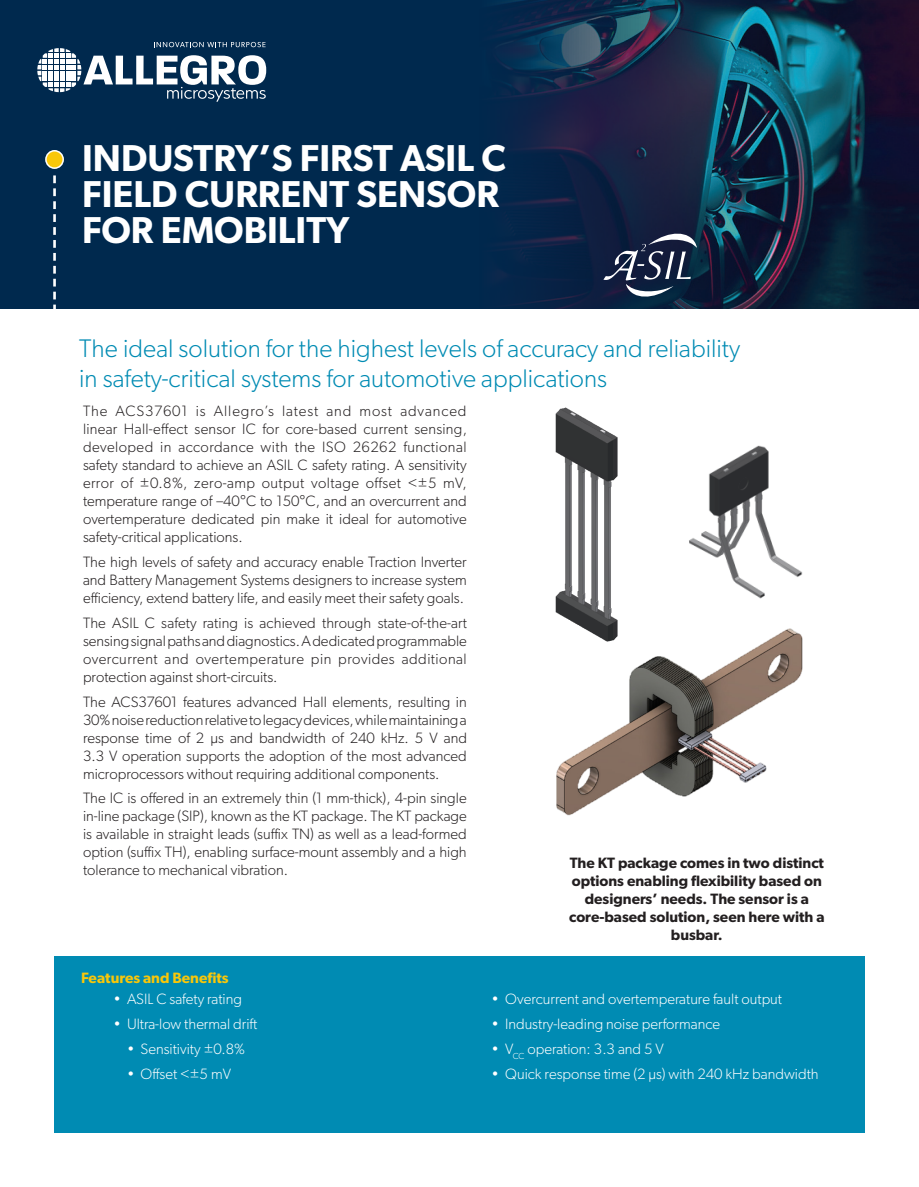
<style>
.page{position:relative;width:919px;height:1187px;background:#fff}
.page>*{position:absolute;margin:0;border:0;box-sizing:border-box;transform-origin:0 0}
.t1{font:600 37.5px "Gibson";color:#fff}
.t2{font:300 25.5px "Gibson";color:#008bb3}
.Body_Copy{font:300 15px/18px "Gibson";color:#231f20;text-align:justify}
.t3{font:300 15px "Gibson";color:#fff}
.Body_Copy-2{font:600 15px/18px "Gibson";color:#231f20;text-align:center}
.t4{font:600 15px "Gibson";color:#f9c709}
</style>
<div class="page">
<div style="left:55px;top:956px;width:809px;height:176px;background:#008bb3"></div>
<img style="left:555px;top:407px;width:63px;height:219px">
<img style="left:689px;top:445px;width:114px;height:154px">
<div style="left:0;top:0;width:918px;height:308px;background:#00294e"></div>
<div style="left:46px;top:151px;width:17px;height:17px;background:#f9c709;border-radius:50%"></div>
<div style="left:45px;top:150px;width:19px;height:19px;border:2px solid #fff;border-radius:50%"></div>
<svg style="left:53px;top:175px;width:3px;height:134px"></svg>
<svg style="left:37px;top:42px;width:229px;height:60px"></svg>
<img style="left:495px;top:0;width:423px;height:308px">
<svg style="left:603px;top:234px;width:93px;height:62px"></svg>
<img style="left:556px;top:626px;width:247px;height:189px">
<p class="t1" style="left:82px;top:135px;width:425px">INDUSTRY’S FIRST ASIL C</p>
<p class="t1" style="left:82px;top:171px;width:418px">FIELD CURRENT SENSOR</p>
<p class="t1" style="left:82px;top:207px;width:269px">FOR EMOBILITY</p>
<p class="t2" style="left:79px;top:332px;width:662px">The ideal solution for the highest levels of accuracy and reliability</p>
<p class="t2" style="left:79px;top:363px;width:529px">in safety-critical systems for automotive applications</p>
<p class="Body_Copy" style="left:83px;top:402px;width:385px">The ACS37601 is Allegro’s latest and most advanced linear Hall-effect sensor IC for core-based current sensing, developed in accordance with the ISO 26262 functional safety standard to achieve an ASIL C safety rating. A sensitivity error of ±0.8%, zero-amp output voltage offset &lt;±5 mV, temperature range of –40°C to 150°C, and an overcurrent and overtemperature dedicated pin make it ideal for automotive safety-critical applications.</p>
<p class="Body_Copy" style="left:83px;top:552px;width:385px">The high levels of safety and accuracy enable Traction Inverter and Battery Management Systems designers to increase system efficiency, extend battery life, and easily meet their safety goals.</p>
<p class="Body_Copy" style="left:83px;top:613px;width:385px">The ASIL C safety rating is achieved through state-of-the-art sensing signal paths and diagnostics. A dedicated programmable overcurrent and overtemperature pin provides additional protection against short-circuits.</p>
<p class="Body_Copy" style="left:83px;top:692px;width:385px">The ACS37601 features advanced Hall elements, resulting in 30% noise reduction relative to legacy devices, while maintaining a response time of 2 μs and bandwidth of 240 kHz. 5 V and 3.3 V operation supports the adoption of the most advanced microprocessors without requiring additional components.</p>
<p class="Body_Copy" style="left:83px;top:789px;width:385px">The IC is offered in an extremely thin (1 mm-thick), 4-pin single in-line package (SIP), known as the KT package. The KT package is available in straight leads (suffix TN) as well as a lead-formed option (suffix TH), enabling surface-mount assembly and a high tolerance to mechanical vibration.</p>
<p class="t4" style="left:81px;top:968px;width:149px">Features and Benefits</p>
<p class="t3" style="left:113px;top:990px;width:130px">• ASIL C safety rating</p>
<p class="t3" style="left:113px;top:1014px;width:145px">• Ultra-low thermal drift</p>
<p class="t3" style="left:127px;top:1039px;width:119px">• Sensitivity ±0.8%</p>
<p class="t3" style="left:127px;top:1064px;width:105px">• Offset &lt;±5 mV</p>
<p class="Body_Copy-2" style="left:569px;top:853px;width:257px">The KT package comes in two distinct options enabling flexibility based on designers’ needs. The sensor is a core-based solution, seen here with a busbar.</p>
<p class="t3" style="left:491px;top:990px;width:292px">• Overcurrent and overtemperature fault output</p>
<p class="t3" style="left:491px;top:1014px;width:230px">• Industry-leading noise performance</p>
<p class="t3" style="left:491px;top:1039px;width:174px">• V<sub>CC</sub> operation: 3.3 and 5 V</p>
<p class="t3" style="left:491px;top:1064px;width:328px">• Quick response time (2 μs) with 240 kHz bandwidth</p>
</div>
